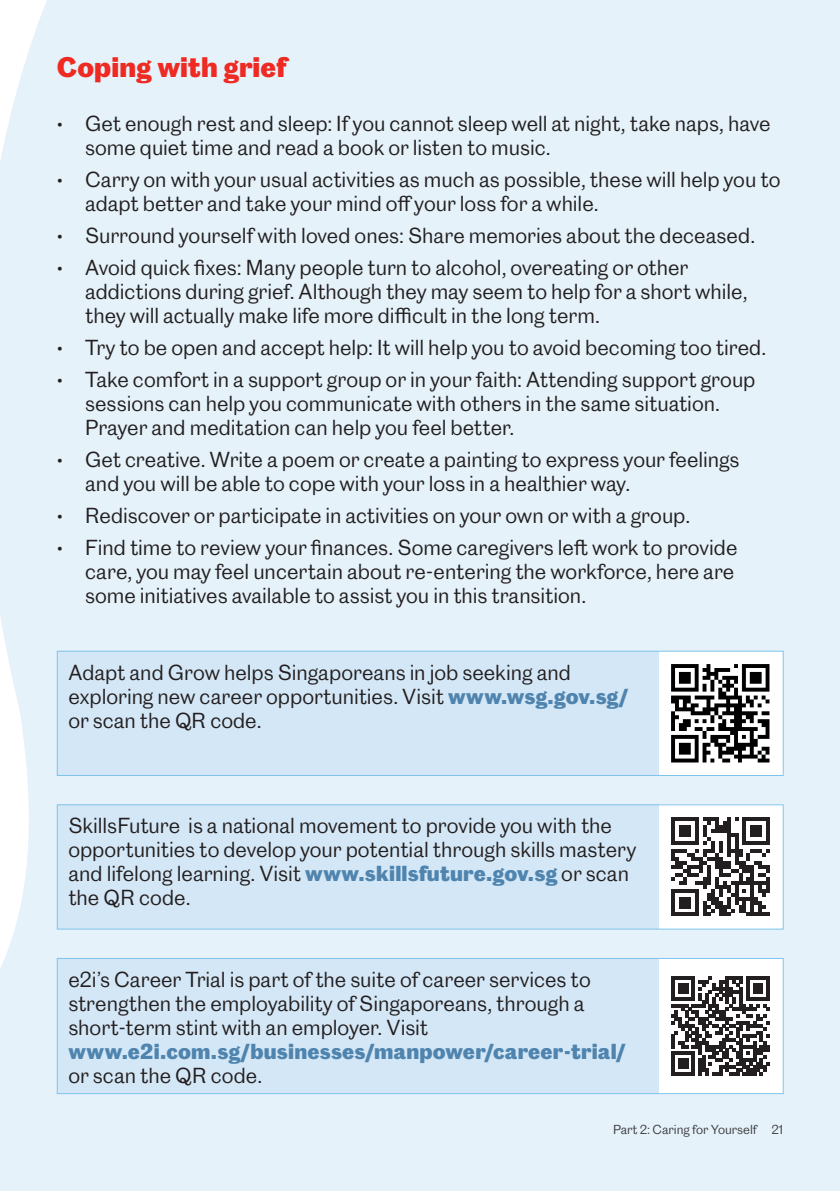
<style>
.page{position:relative;width:840px;height:1191px;background:#fff}
.page>*{position:absolute;margin:0;border:0;box-sizing:border-box;transform-origin:0 0}
.t1{font:700 26px "Caslon Doric";letter-spacing:.005em;color:#ee2a23}
.t2{font:20px/24px "Caslon Doric";color:#231f20}
.t3{font:700 20px "Caslon Doric";letter-spacing:.01em;color:#4f84ae}
.t4{font:12px "Caslon Doric";color:#3e3e3f}
.s1{font-weight:700;color:#4f84ae}
</style>
<div class="page">
<div style="left:0;top:0;width:839px;height:289px;background:#e5f2fa"></div>
<div style="left:0;top:289px;width:839px;height:902px;background:#e5f2fa"></div>
<div style="left:57px;top:958px;width:726px;height:135px;background:#d4e7f6"></div>
<div style="left:658px;top:958px;width:125px;height:135px;background:#fff"></div>
<div style="left:57px;top:958px;width:726px;height:136px;border:1px solid #7ec4ec"></div>
<div style="left:57px;top:804px;width:726px;height:125px;background:#d4e7f6"></div>
<div style="left:658px;top:804px;width:125px;height:125px;background:#fff"></div>
<div style="left:57px;top:804px;width:726px;height:125px;border:1px solid #7ec4ec"></div>
<div style="left:57px;top:651px;width:726px;height:124px;background:#d4e7f6"></div>
<div style="left:658px;top:651px;width:125px;height:124px;background:#fff"></div>
<div style="left:57px;top:650px;width:726px;height:126px;border:1px solid #7ec4ec"></div>
<img style="left:671px;top:664px;width:99px;height:99px">
<svg style="left:671px;top:817px;width:98px;height:99px"></svg>
<svg style="left:671px;top:976px;width:98px;height:99px"></svg>
<p class="t1" style="left:57px;top:46px;width:231px">Coping with grief</p>
<p class="t2" style="left:85px;top:110px;width:686px;text-indent:-28px">• Get enough rest and sleep: If you cannot sleep well at night, take naps, have some quiet time and read a book or listen to music.</p>
<p class="t2" style="left:85px;top:166px;width:696px;text-indent:-28px">• Carry on with your usual activities as much as possible, these will help you to adapt better and take your mind off your loss for a while.</p>
<p class="t2" style="left:57px;top:222px;width:699px">• Surround yourself with loved ones: Share memories about the deceased.</p>
<p class="t2" style="left:85px;top:254px;width:663px;text-indent:-28px">• Avoid quick fixes: Many people turn to alcohol, overeating or other addictions during grief. Although they may seem to help for a short while, they will actually make life more difficult in the long term.</p>
<p class="t2" style="left:57px;top:334px;width:710px">• Try to be open and accept help: It will help you to avoid becoming too tired.</p>
<p class="t2" style="left:85px;top:366px;width:671px;text-indent:-28px">• Take comfort in a support group or in your faith: Attending support group sessions can help you communicate with others in the same situation.<br>Prayer and meditation can help you feel better.</p>
<p class="t2" style="left:85px;top:446px;width:655px;text-indent:-28px">• Get creative. Write a poem or create a painting to express your feelings and you will be able to cope with your loss in a healthier way.</p>
<p class="t2" style="left:57px;top:502px;width:634px">• Rediscover or participate in activities on your own or with a group.</p>
<p class="t2" style="left:85px;top:534px;width:653px;text-indent:-28px">• Find time to review your finances. Some caregivers left work to provide care, you may feel uncertain about re-entering the workforce, here are some initiatives available to assist you in this transition.</p>
<p class="t2" style="left:68px;top:658px;width:561px">Adapt and Grow helps Singaporeans in job seeking and exploring new career opportunities. Visit <span class="s1">www.wsg.gov.sg/ </span>or scan the QR code.</p>
<p class="t2" style="left:68px;top:812px;width:569px">SkillsFuture is a national movement to provide you with the opportunities to develop your potential through skills mastery and lifelong learning. Visit <span class="s1">www.skillsfuture.gov.sg</span> or scan the QR code.</p>
<p class="t2" style="left:68px;top:965px;width:523px">e2i’s Career Trial is part of the suite of career services to strengthen the employability of Singaporeans, through a short-term stint with an employer. Visit</p>
<p class="t3" style="left:68px;top:1035px;width:558px">www.e2i.com.sg/businesses/manpower/career-trial/</p>
<p class="t2" style="left:68px;top:1061px;width:195px">or scan the QR code.</p>
<p class="t4" style="left:612px;top:1120px;width:172px">Part 2: Caring for Yourself 21</p>
</div>
